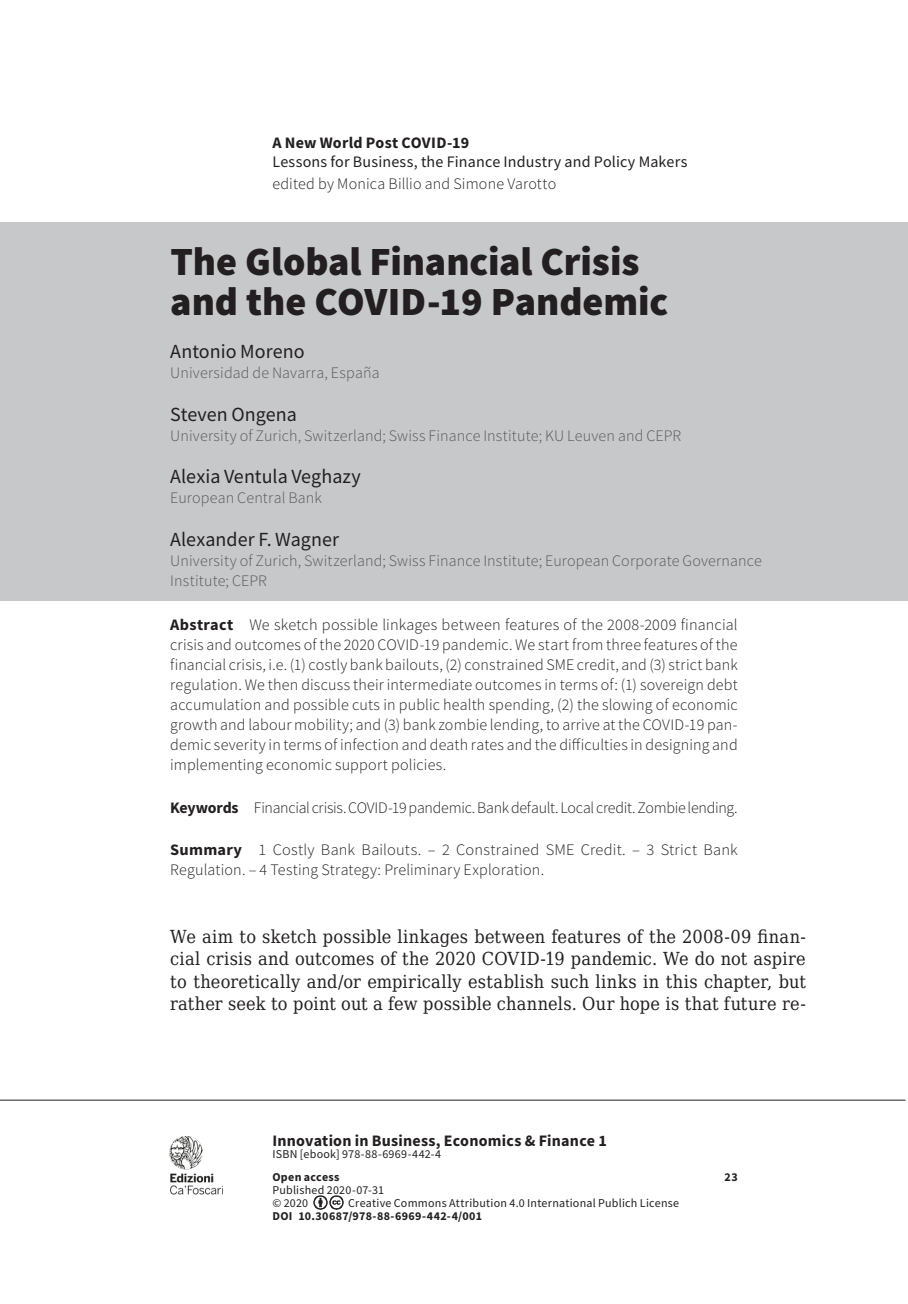
<style>
.page{position:relative;width:908px;height:1304px;background:#fff}
.page>*{position:absolute;margin:0;border:0;box-sizing:border-box;transform-origin:0 0}
._9101-ecf-titolo-sag{font:900 40px/40px "Source Sans Pro";color:#231f20}
._9103-ecf-autore-sag{font:20px "Source Sans Pro";letter-spacing:.005em;color:#231f20}
._031-ecf-para-1{font:18px/22.4px "DejaVu Serif Condensed";letter-spacing:.015em;color:#231f20;text-align:justify}
._9105-ecf-abstract{font:300 16px/20px "Source Sans Pro";letter-spacing:.01em;color:#231f20;text-align:justify}
._9104-ecf-autore-aff{font:300 16px/20px "Source Sans Pro";letter-spacing:.01em;color:#57585a}
._9106-ecf-sommario{font:300 16px/20px "Source Sans Pro";letter-spacing:.01em;color:#231f20}
._9107-ecf-keywords{font:300 16px "Source Sans Pro";letter-spacing:-.015em;color:#231f20}
.t1{font:700 16px "Source Sans Pro";letter-spacing:.015em;color:#231f20}
.t2{font:16px "Source Sans Pro";letter-spacing:.01em;color:#231f20}
.t3{font:12px/13px "Source Sans Pro";letter-spacing:.02em;color:#231f20}
.t4{font:700 12px "Source Sans Pro";letter-spacing:.025em;color:#231f20}
.s1{font-weight:700}
</style>
<div class="page">
<img style="left:313px;top:1195px;width:31px;height:15px">
<img style="left:169px;top:1136px;width:54px;height:59px">
<hr style="left:0;top:1100px;width:905px;height:1px;background:#231f20">
<div style="left:0;top:223px;width:907px;height:378px;background:#c7c8ca"></div>
<p class="t1" style="left:272px;top:132px;width:198px">A New World Post COVID-19</p>
<p class="t2" style="left:272px;top:152px;width:416px">Lessons for Business, the Finance Industry and Policy Makers</p>
<p class="_9105-ecf-abstract" style="left:272px;top:174px;width:285px">edited by Monica Billio and Simone Varotto</p>
<p class="_9101-ecf-titolo-sag" style="left:170px;top:241px;width:499px">The Global Financial Crisis and the COVID-19 Pandemic</p>
<p class="_9103-ecf-autore-sag" style="left:170px;top:339px;width:136px">Antonio Moreno</p>
<p class="_9104-ecf-autore-aff" style="left:170px;top:363px;width:211px">Universidad de Navarra, España</p>
<p class="_9103-ecf-autore-sag" style="left:170px;top:401px;width:128px">Steven Ongena</p>
<p class="_9104-ecf-autore-aff" style="left:170px;top:425px;width:512px">University of Zurich, Switzerland; Swiss Finance Institute; KU Leuven and CEPR</p>
<p class="_9103-ecf-autore-sag" style="left:170px;top:464px;width:192px">Alexia Ventula Veghazy</p>
<p class="_9104-ecf-autore-aff" style="left:170px;top:488px;width:153px">European Central Bank</p>
<p class="_9103-ecf-autore-sag" style="left:170px;top:527px;width:170px">Alexander F. Wagner</p>
<p class="_9104-ecf-autore-aff" style="left:170px;top:551px;width:593px">University of Zurich, Switzerland; Swiss Finance Institute; European Corporate Governance<br>Institute; CEPR</p>
<p class="_9105-ecf-abstract" style="left:170px;top:615px;width:568px"><span class="s1">Abstract</span> We sketch possible linkages between features of the 2008-2009 financial crisis and outcomes of the 2020 COVID-19 pandemic. We start from three features of the financial crisis, i.e. (1) costly bank bailouts, (2) constrained SME credit, and (3) strict bank regulation. We then discuss their intermediate outcomes in terms of: (1) sovereign debt accumulation and possible cuts in public health spending, (2) the slowing of economic growth and labour mobility; and (3) bank zombie lending, to arrive at the COVID-19 pan&shy;demic severity in terms of infection and death rates and the difficulties in designing and implementing economic support policies.</p>
<p class="_9107-ecf-keywords" style="left:170px;top:798px;width:568px"><span class="s1">Keywords</span> Financial crisis. COVID-19 pandemic. Bank default. Local credit. Zombie lending.</p>
<p class="_9106-ecf-sommario" style="left:170px;top:840px;width:568px"><span class="s1">Summary</span> 1 Costly Bank Bailouts. – 2 Constrained SME Credit. – 3 Strict Bank<br>Regulation. – 4 Testing Strategy: Preliminary Exploration.</p>
<p class="_031-ecf-para-1" style="left:170px;top:925px;width:636px">We aim to sketch possible linkages between features of the 2008-09 finan&shy;cial crisis and outcomes of the 2020 COVID-19 pandemic. We do not aspire to theoretically and/or empirically establish such links in this chapter, but rather seek to point out a few possible channels. Our hope is that future re-</p>
<p class="t1" style="left:272px;top:1130px;width:336px">Innovation in Business, Economics &amp; Finance 1</p>
<p class="t3" style="left:272px;top:1148px;width:170px">ISBN [ebook] 978-88-6969-442-4</p>
<p class="t4" style="left:272px;top:1169px;width:69px">Open access</p>
<p class="t4" style="left:724px;top:1169px;width:15px">23</p>
<p class="t3" style="left:272px;top:1184px;width:113px">Published 2020-07-31 © 2020</p>
<p class="t3" style="left:348px;top:1197px;width:332px">Creative Commons Attribution 4.0 International Publich License</p>
<p class="t4" style="left:272px;top:1208px;width:211px">DOI 10.30687/978-88-6969-442-4/001</p>
</div>
